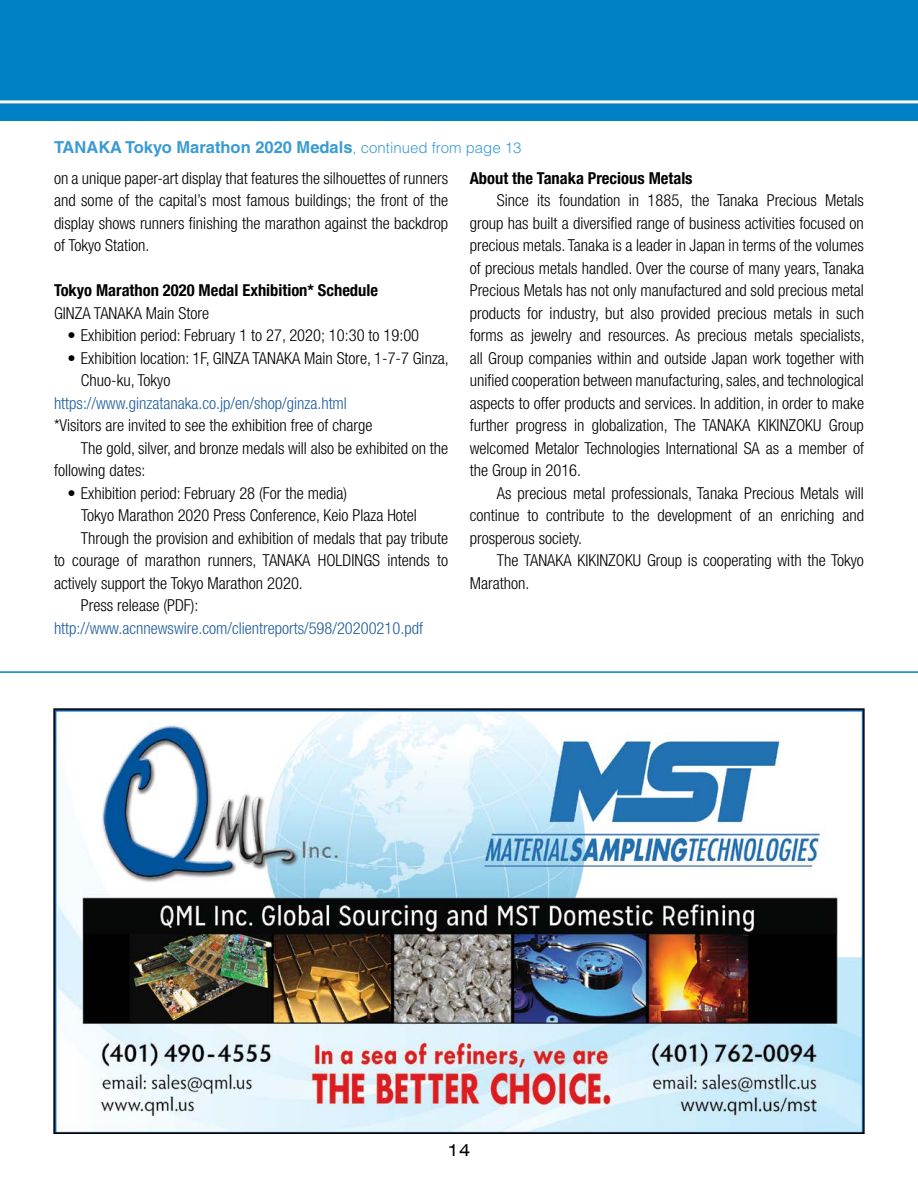
<style>
.page{position:relative;width:918px;height:1188px;background:#fff}
.page>*{position:absolute;margin:0;border:0;box-sizing:border-box;transform-origin:0 0}
.t1{font:300 condensed 16.5px/22.5px "Helvetica Neue";color:#000;text-align:justify}
.t2{font:300 condensed 16.5px "Helvetica Neue";color:#215e9e}
.t3{font:700 condensed 16.5px "Helvetica Neue";color:#000}
.t4{font:700 16.5px "Helvetica";color:#399bd4}
.t5{font:expanded 16.5px "Swiss 721 BT";color:#000}
.s1{font-weight:300;font-size:15px}
</style>
<div class="page">
<div style="left:0;top:0;width:918px;height:122px;background:#0081c6"></div>
<hr style="left:0;top:100px;width:918px;height:3px;background:#fff">
<hr style="left:0;top:671px;width:918px;height:2px;background:#0081c6">
<img style="left:56px;top:711px;width:806px;height:420px">
<div style="left:53px;top:708px;width:812px;height:426px;border:2px solid #000"></div>
<p class="t4" style="left:54px;top:137px;width:469px">TANAKA Tokyo Marathon 2020 Medals<span class="s1">, continued from page 13</span></p>
<p class="t1" style="left:54px;top:167px;width:396px">on a unique paper-art display that features the silhouettes of runners and some of the capital’s most famous buildings; the front of the display shows runners finishing the marathon against the backdrop of Tokyo Station.</p>
<p class="t3" style="left:54px;top:280px;width:326px">Tokyo Marathon 2020 Medal Exhibition* Schedule</p>
<p class="t1" style="left:54px;top:302px;width:157px">GINZA TANAKA Main Store</p>
<p class="t1" style="left:67px;top:324px;width:353px">• Exhibition period: February 1 to 27, 2020; 10:30 to 19:00</p>
<p class="t1" style="left:81px;top:347px;width:369px;text-indent:-13px">• Exhibition location: 1F, GINZA TANAKA Main Store, 1-7-7 Ginza,<br>Chuo-ku, Tokyo</p>
<p class="t2" style="left:54px;top:394px;width:295px">https://www.ginzatanaka.co.jp/en/shop/ginza.html</p>
<p class="t1" style="left:54px;top:414px;width:320px">*Visitors are invited to see the exhibition free of charge</p>
<p class="t1" style="left:81px;top:437px;width:369px">The gold, silver, and bronze medals will also be exhibited on the</p>
<p class="t1" style="left:54px;top:459px;width:93px">following dates:</p>
<p class="t1" style="left:67px;top:482px;width:281px">• Exhibition period: February 28 (For the media)</p>
<p class="t1" style="left:81px;top:504px;width:337px">Tokyo Marathon 2020 Press Conference, Keio Plaza Hotel</p>
<p class="t1" style="left:81px;top:527px;width:369px">Through the provision and exhibition of medals that pay tribute</p>
<p class="t1" style="left:54px;top:549px;width:396px">to courage of marathon runners, TANAKA HOLDINGS intends to</p>
<p class="t1" style="left:54px;top:572px;width:250px">actively support the Tokyo Marathon 2020.</p>
<p class="t1" style="left:81px;top:594px;width:119px">Press release (PDF):</p>
<p class="t2" style="left:54px;top:619px;width:370px">http://www.acnnewswire.com/clientreports/598/20200210.pdf</p>
<p class="t3" style="left:470px;top:168px;width:224px">About the Tanaka Precious Metals</p>
<p class="t1" style="left:470px;top:189px;width:396px;text-indent:27px">Since its foundation in 1885, the Tanaka Precious Metals group has built a diversified range of business activities focused on precious metals. Tanaka is a leader in Japan in terms of the volumes of precious metals handled. Over the course of many years, Tanaka Precious Metals has not only manufactured and sold precious metal products for industry, but also provided precious metals in such forms as jewelry and resources. As precious metals specialists, all Group companies within and outside Japan work together with unified cooperation between manufacturing, sales, and technological aspects to offer products and services. In addition, in order to make further progress in globalization, The TANAKA KIKINZOKU Group welcomed Metalor Technologies International SA as a member of the Group in 2016.</p>
<p class="t1" style="left:470px;top:481px;width:396px;text-indent:27px">As precious metal professionals, Tanaka Precious Metals will continue to contribute to the development of an enriching and prosperous society.</p>
<p class="t1" style="left:470px;top:549px;width:396px;text-indent:27px">The TANAKA KIKINZOKU Group is cooperating with the Tokyo<br>Marathon.</p>
<p class="t5" style="left:448px;top:1140px;width:24px">14</p>
</div>
